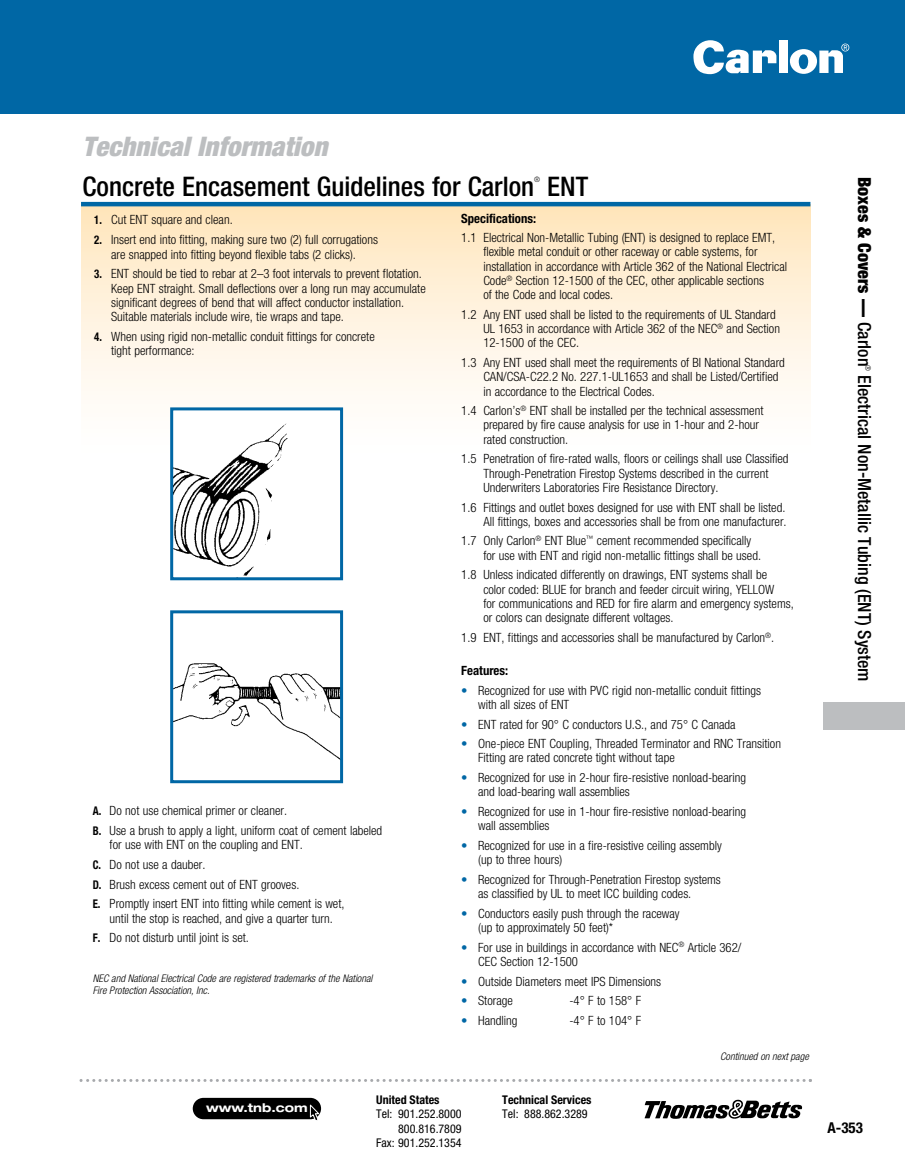
<style>
.page{position:relative;width:905px;height:1175px;background:#fff}
.page>*{position:absolute;margin:0;border:0;box-sizing:border-box;transform-origin:0 0}
.t1{font:500 condensed 27px "Helvetica Neue LT Std";color:#000}
.t2{font:italic 900 condensed 27px "Helvetica Neue LT Std";color:#bcbec0}
.t3{font:500 condensed 18px "Helvetica Neue LT Std";color:#000}
.t4{font:900 condensed 18px "Helvetica Neue LT Std";color:#000}
.t5{font:700 condensed 15px "Helvetica Neue LT Std";color:#000}
.t6{font:300 condensed 12.75px/14.2px "Helvetica Neue LT Std";color:#000}
.t7{font:700 condensed 12.75px "Helvetica Neue LT Std";color:#000}
.t8{font:condensed 12px/14.4px "Helvetica Neue LT Std";color:#000;text-align:right}
.t9{font:700 condensed 12px "Helvetica Neue LT Std";color:#000}
.t10{font:700 expanded 12px "Helvetica Neue";color:#fff}
.t11{font:italic 300 condensed 10.5px/12px "Helvetica Neue LT Std";color:#000}
.t12{font:300 condensed 7.5px "Helvetica Neue LT Std";color:#000}
.s1{font-weight:700;font-size:12px}
.s2{font-weight:700}
.s3{color:#0067a5}
.s4{font-weight:500}
</style>
<div class="page">
<svg style="left:80px;top:1079px;width:732px;height:3px"></svg>
<svg style="left:644px;top:1099px;width:158px;height:19px"></svg>
<div style="left:193px;top:1097px;width:128px;height:22px;background:#000;border-radius:11px"></div>
<svg style="left:309px;top:1103px;width:11px;height:17px"></svg>
<div style="left:0;top:0;width:904px;height:114px;background:#0067a5"></div>
<div style="left:824px;top:702px;width:80px;height:27px;background:#bcbec0"></div>
<div style="left:779px;top:41px;width:8px;height:32px;background:#fff"></div>
<svg style="left:789px;top:44px;width:60px;height:30px"></svg>
<svg style="left:693px;top:40px;width:83px;height:34px"></svg>
<div style="left:81px;top:204px;width:729px;height:257px;background:linear-gradient(to bottom,#fce5be,#fff)"></div>
<hr style="left:81px;top:202px;width:729px;height:4px;background:#0067a5">
<div style="left:172px;top:409px;width:169px;height:170px;background:#fff"></div>
<img style="left:174px;top:423px;width:114px;height:153px">
<div style="left:170px;top:407px;width:173px;height:173px;border:3px solid #0067a5"></div>
<img style="left:174px;top:663px;width:165px;height:96px">
<div style="left:170px;top:610px;width:173px;height:173px;border:3px solid #0067a5"></div>
<p class="t2" style="left:82px;top:130px;width:246px">Technical Information</p>
<p class="t1" style="left:82px;top:171px;width:453px">Concrete Encasement Guidelines for Carlon</p>
<p class="t12" style="left:534px;top:175px;width:7px">®</p>
<p class="t1" style="left:547px;top:171px;width:42px">ENT</p>
<p class="t6" style="left:94px;top:213px;width:140px"><span class="s1">1.</span> Cut ENT square and clean.</p>
<p class="t6" style="left:94px;top:232px;width:285px;text-align:center"><span class="s1">2.</span> Insert end into fitting, making sure two (2) full corrugations are snapped into fitting beyond flexible tabs (2 clicks).</p>
<p class="t6" style="left:111px;top:266px;width:316px;text-indent:-17px"><span class="s1">3.</span> ENT should be tied to rebar at 2–3 foot intervals to prevent flotation.<br>Keep ENT straight. Small deflections over a long run may accumulate significant degrees of bend that will affect conductor installation.<br>Suitable materials include wire, tie wraps and tape.</p>
<p class="t6" style="left:111px;top:329px;width:265px;text-indent:-17px"><span class="s1">4.</span> When using rigid non-metallic conduit fittings for concrete tight performance:</p>
<p class="t6" style="left:93px;top:800px;width:291px;line-height:19.8px"><span class="s1">A.</span> Do not use chemical primer or cleaner.<br><span class="s1">B.</span> Use a brush to apply a light, uniform coat of cement labeled</p>
<p class="t6" style="left:93px;top:834px;width:253px;line-height:19.8px;text-indent:17px">for use with ENT on the coupling and ENT.<br><span class="s1">C.</span> Do not use a dauber.<br><span class="s1">D.</span> Brush excess cement out of ENT grooves.<br><span class="s1">E.</span> Promptly insert ENT into fitting while cement is wet,</p>
<p class="t6" style="left:93px;top:908px;width:241px;line-height:19.8px;text-indent:17px">until the stop is reached, and give a quarter turn.<br><span class="s1">F.</span> Do not disturb until joint is set.</p>
<p class="t11" style="left:93px;top:972px;width:281px">NEC and National Electrical Code are registered trademarks of the National<br>Fire Protection Association, Inc.</p>
<p class="t6" style="left:461px;top:208px;width:315px;line-height:19.6px"><span class="s2">Specifications:<br></span>1.1 Electrical Non-Metallic Tubing (ENT) is designed to replace EMT,</p>
<p class="t6" style="left:483px;top:245px;width:305px">flexible metal conduit or other raceway or cable systems, for installation in accordance with Article 362 of the National Electrical Code<sup>®</sup> Section 12-1500 of the CEC, other applicable sections<br>of the Code and local codes.</p>
<p class="t6" style="left:483px;top:307px;width:298px;text-indent:-22px">1.2 Any ENT used shall be listed to the requirements of UL Standard<br>UL 1653 in accordance with Article 362 of the NEC<sup>®</sup> and Section<br>12-1500 of the CEC.</p>
<p class="t6" style="left:483px;top:355px;width:303px;text-indent:-22px">1.3 Any ENT used shall meet the requirements of BI National Standard<br>CAN/CSA-C22.2 No. 227.1-UL1653 and shall be Listed/Certified in accordance to the Electrical Codes.</p>
<p class="t6" style="left:483px;top:403px;width:281px;text-indent:-22px">1.4 Carlon’s<sup>®</sup> ENT shall be installed per the technical assessment prepared by fire cause analysis for use in 1-hour and 2-hour rated construction.</p>
<p class="t6" style="left:483px;top:451px;width:307px;text-indent:-22px">1.5 Penetration of fire-rated walls, floors or ceilings shall use Classified<br>Through-Penetration Firestop Systems described in the current<br>Underwriters Laboratories Fire Resistance Directory.</p>
<p class="t6" style="left:461px;top:500px;width:327px;text-align:right">1.6 Fittings and outlet boxes designed for use with ENT shall be listed.<br>All fittings, boxes and accessories shall be from one manufacturer.</p>
<p class="t6" style="left:483px;top:533px;width:279px;text-indent:-22px">1.7 Only Carlon<sup>®</sup> ENT Blue<sup>™</sup> cement recommended specifically for use with ENT and rigid non-metallic fittings shall be used.</p>
<p class="t6" style="left:483px;top:567px;width:312px;text-indent:-22px">1.8 Unless indicated differently on drawings, ENT systems shall be<br>color coded: BLUE for branch and feeder circuit wiring, YELLOW<br>for communications and RED for fire alarm and emergency systems, or colors can designate different voltages.</p>
<p class="t6" style="left:461px;top:630px;width:314px">1.9 ENT, fittings and accessories shall be manufactured by Carlon<sup>®</sup>.</p>
<p class="t7" style="left:461px;top:662px;width:48px">Features:</p>
<p class="t6" style="left:478px;top:683px;width:284px;text-indent:-17px"><span class="s3">•</span> Recognized for use with PVC rigid non-metallic conduit fittings with all sizes of ENT</p>
<p class="t6" style="left:461px;top:716px;width:276px"><span class="s3">•</span> ENT rated for 90° C conductors U.S., and 75° C Canada</p>
<p class="t6" style="left:478px;top:736px;width:304px;text-indent:-17px"><span class="s3">•</span> One-piece ENT Coupling, Threaded Terminator and RNC Transition<br>Fitting are rated concrete tight without tape</p>
<p class="t6" style="left:478px;top:770px;width:269px;text-indent:-17px"><span class="s3">•</span> Recognized for use in 2-hour fire-resistive nonload-bearing and load-bearing wall assemblies</p>
<p class="t6" style="left:478px;top:804px;width:269px;text-indent:-17px"><span class="s3">•</span> Recognized for use in 1-hour fire-resistive nonload-bearing wall assemblies</p>
<p class="t6" style="left:478px;top:838px;width:245px;text-indent:-17px"><span class="s3">•</span> Recognized for use in a fire-resistive ceiling assembly (up to three hours)</p>
<p class="t6" style="left:478px;top:872px;width:244px;text-indent:-17px"><span class="s3">•</span> Recognized for Through-Penetration Firestop systems as classified by UL to meet ICC building codes.</p>
<p class="t6" style="left:478px;top:906px;width:203px;text-indent:-17px"><span class="s3">•</span> Conductors easily push through the raceway (up to approximately 50 feet)*</p>
<p class="t6" style="left:478px;top:940px;width:265px;text-indent:-17px"><span class="s3">•</span> For use in buildings in accordance with NEC<sup>®</sup> Article 362/<br>CEC Section 12-1500</p>
<p class="t6" style="left:461px;top:973px;width:201px"><span class="s3">•</span> Outside Diameters meet IPS Dimensions</p>
<p class="t6" style="left:461px;top:993px;width:53px"><span class="s3">•</span> Storage</p>
<p class="t6" style="left:569px;top:993px;width:73px">-4° F to 158° F</p>
<p class="t6" style="left:461px;top:1013px;width:58px"><span class="s3">•</span> Handling</p>
<p class="t6" style="left:569px;top:1013px;width:73px">-4° F to 104° F</p>
<p class="t11" style="left:720px;top:1051px;width:90px">Continued on next page</p>
<p class="t10" style="left:206px;top:1100px;width:103px">www.tnb.com</p>
<p class="t9" style="left:376px;top:1092px;width:65px">United States</p>
<p class="t8" style="left:376px;top:1106px;width:87px">Tel: 901.252.8000<br>800.816.7809<br>Fax: 901.252.1354</p>
<p class="t9" style="left:502px;top:1092px;width:91px">Technical Services</p>
<p class="t8" style="left:502px;top:1106px;width:87px">Tel: 888.862.3289</p>
<p class="t4" style="left:875px;top:177px;width:191px;rotate:90deg">Boxes &amp; Covers — <span class="s4">Carlon</span></p>
<p class="t12" style="left:872px;top:365px;width:7px;rotate:90deg">®</p>
<p class="t3" style="left:875px;top:375px;width:308px;rotate:90deg">Electrical Non-Metallic Tubing (ENT) System</p>
<p class="t5" style="left:827px;top:1118px;width:37px">A-353</p>
</div>
